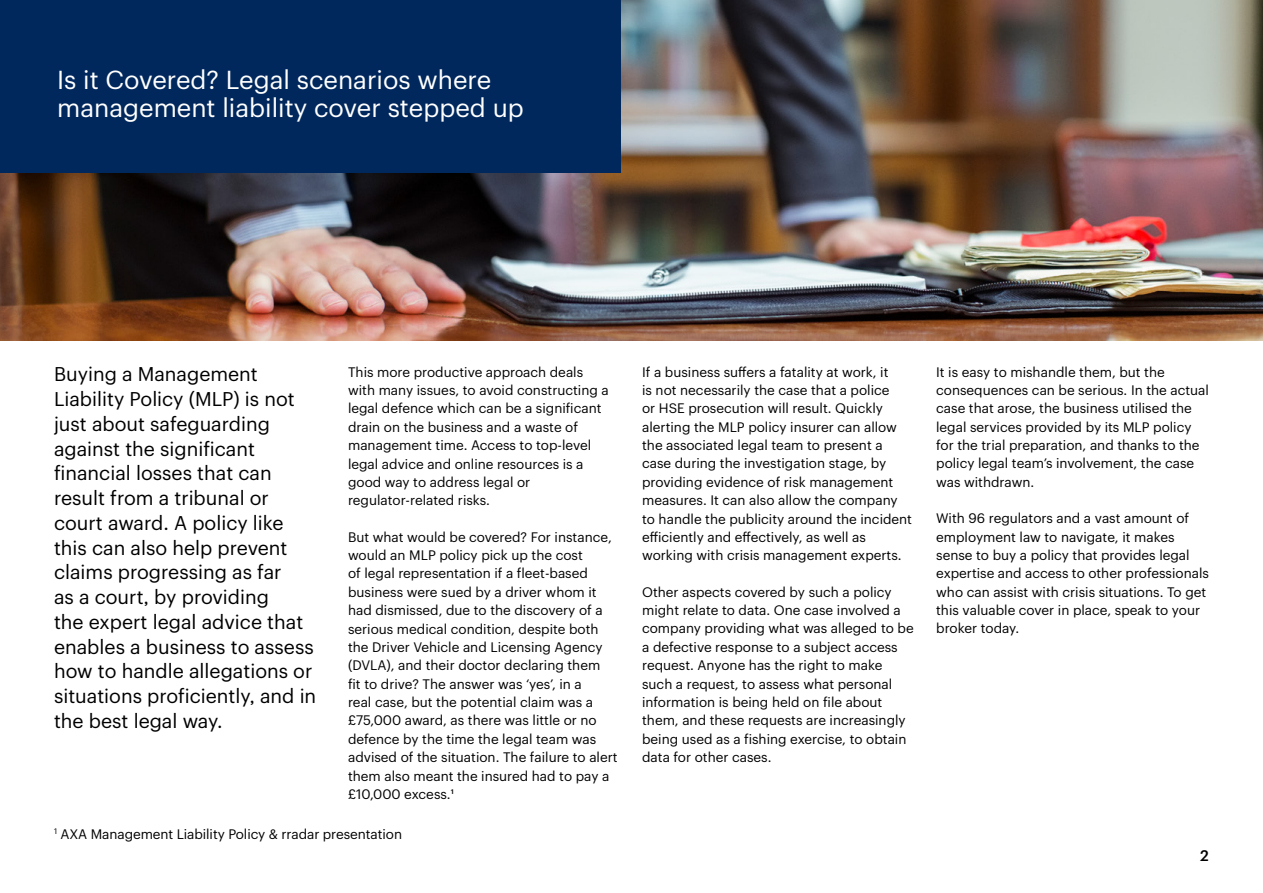
<style>
.page{position:relative;width:1263px;height:893px;background:#fff}
.page>*{position:absolute;margin:0;border:0;box-sizing:border-box;transform-origin:0 0}
.t1{font:25.5px/28.5px "Graphik";color:#fff}
.t2{font:19.5px/24.8px "Graphik";color:#000}
.t3{font:500 15px "Graphik";color:#000}
.t4{font:13.5px/18.3px "Graphik";color:#000}
</style>
<div class="page">
<img style="left:0;top:0;width:1263px;height:340px">
<div style="left:0;top:0;width:621px;height:172px;background:#01285d"></div>
<h1 class="t1" style="left:57px;top:63px;width:468px">Is it Covered? Legal scenarios where management liability cover stepped up</h1>
<p class="t2" style="left:54px;top:360px;width:264px">Buying a Management<br>Liability Policy (MLP) is not just about safeguarding against the significant financial losses that can result from a tribunal or court award. A policy like this can also help prevent claims progressing as far<br>as a court, by providing<br>the expert legal advice that enables a business to assess how to handle allegations or situations proficiently, and in the best legal way.</p>
<p class="t4" style="left:348px;top:361px;width:262px">This more productive approach deals with many issues, to avoid constructing a legal defence which can be a significant drain on the business and a waste of management time. Access to top-level legal advice and online resources is a good way to address legal or regulator-related risks.</p>
<p class="t4" style="left:348px;top:526px;width:271px">But what would be covered? For instance, would an MLP policy pick up the cost<br>of legal representation if a fleet-based business were sued by a driver whom it had dismissed, due to the discovery of a serious medical condition, despite both the Driver Vehicle and Licensing Agency (DVLA), and their doctor declaring them<br>fit to drive? The answer was ‘yes’, in a<br>real case, but the potential claim was a £75,000 award, as there was little or no defence by the time the legal team was advised of the situation. The failure to alert them also meant the insured had to pay a £10,000 excess.1</p>
<p class="t4" style="left:54px;top:824px;width:350px"><sup>1</sup> AXA Management Liability Policy &amp; rradar presentation</p>
<p class="t4" style="left:642px;top:361px;width:271px">If a business suffers a fatality at work, it<br>is not necessarily the case that a police<br>or HSE prosecution will result. Quickly alerting the MLP policy insurer can allow the associated legal team to present a case during the investigation stage, by providing evidence of risk management measures. It can also allow the company to handle the publicity around the incident efficiently and effectively, as well as working with crisis management experts.</p>
<p class="t4" style="left:642px;top:582px;width:273px">Other aspects covered by such a policy might relate to data. One case involved a company providing what was alleged to be a defective response to a subject access request. Anyone has the right to make such a request, to assess what personal information is being held on file about them, and these requests are increasingly being used as a fishing exercise, to obtain data for other cases.</p>
<p class="t4" style="left:936px;top:361px;width:274px">It is easy to mishandle them, but the consequences can be serious. In the actual case that arose, the business utilised the legal services provided by its MLP policy for the trial preparation, and thanks to the policy legal team’s involvement, the case was withdrawn.</p>
<p class="t4" style="left:936px;top:508px;width:274px">With 96 regulators and a vast amount of employment law to navigate, it makes sense to buy a policy that provides legal expertise and access to other professionals who can assist with crisis situations. To get this valuable cover in place, speak to your broker today.</p>
<p class="t3" style="left:1200px;top:844px;width:10px">2</p>
</div>
